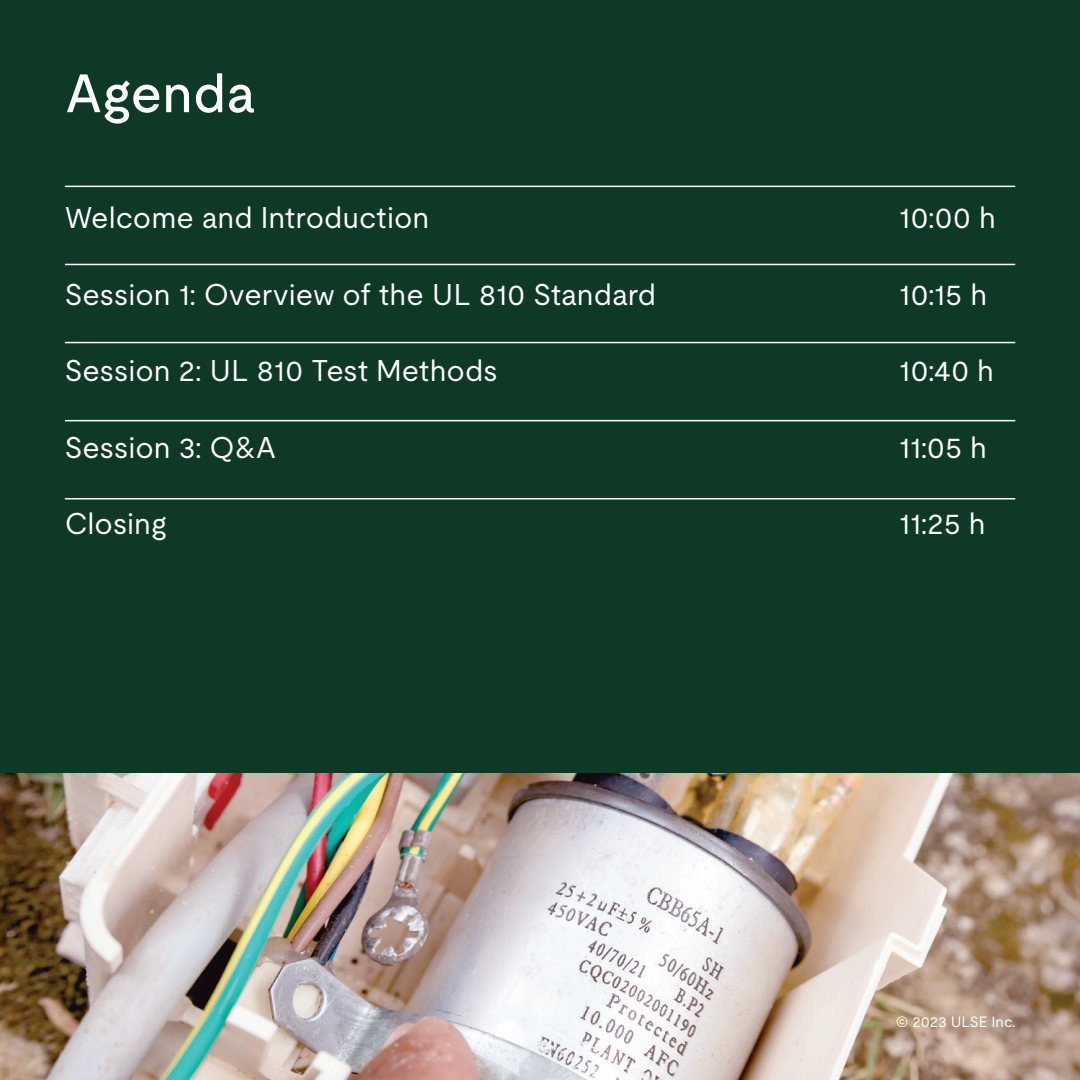
<style>
.page{position:relative;width:1080px;height:1080px;background:#0e3926}
.page>*{position:absolute;margin:0;border:0;box-sizing:border-box;transform-origin:0 0}
.t1{font:500 54px "UL Moderat";color:#fff}
.t2{font:30px "UL Moderat";color:#fff}
.t3{font:15px "UL Moderat";color:#fff}
</style>
<div class="page">
<img style="left:0;top:774px;width:1080px;height:306px">
<hr style="left:65px;top:186px;width:950px;height:1px;background:#fff">
<hr style="left:65px;top:264px;width:950px;height:1px;background:#fff">
<hr style="left:65px;top:342px;width:950px;height:1px;background:#fff">
<hr style="left:65px;top:420px;width:950px;height:1px;background:#fff">
<hr style="left:65px;top:498px;width:950px;height:1px;background:#fff">
<h1 class="t1" style="left:65px;top:51px;width:191px">Agenda</h1>
<p class="t2" style="left:65px;top:194px;width:366px">Welcome and Introduction</p>
<p class="t2" style="left:899px;top:194px;width:99px">10:00 h</p>
<p class="t2" style="left:65px;top:271px;width:593px">Session 1: Overview of the UL 810 Standard</p>
<p class="t2" style="left:899px;top:271px;width:90px">10:15 h</p>
<p class="t2" style="left:65px;top:347px;width:435px">Session 2: UL 810 Test Methods</p>
<p class="t2" style="left:899px;top:347px;width:97px">10:40 h</p>
<p class="t2" style="left:65px;top:424px;width:213px">Session 3: Q&amp;A</p>
<p class="t2" style="left:899px;top:424px;width:90px">11:05 h</p>
<p class="t2" style="left:65px;top:500px;width:103px">Closing</p>
<p class="t2" style="left:899px;top:500px;width:89px">11:25 h</p>
<p class="t3" style="left:896px;top:1010px;width:121px">© 2023 ULSE Inc.</p>
</div>
